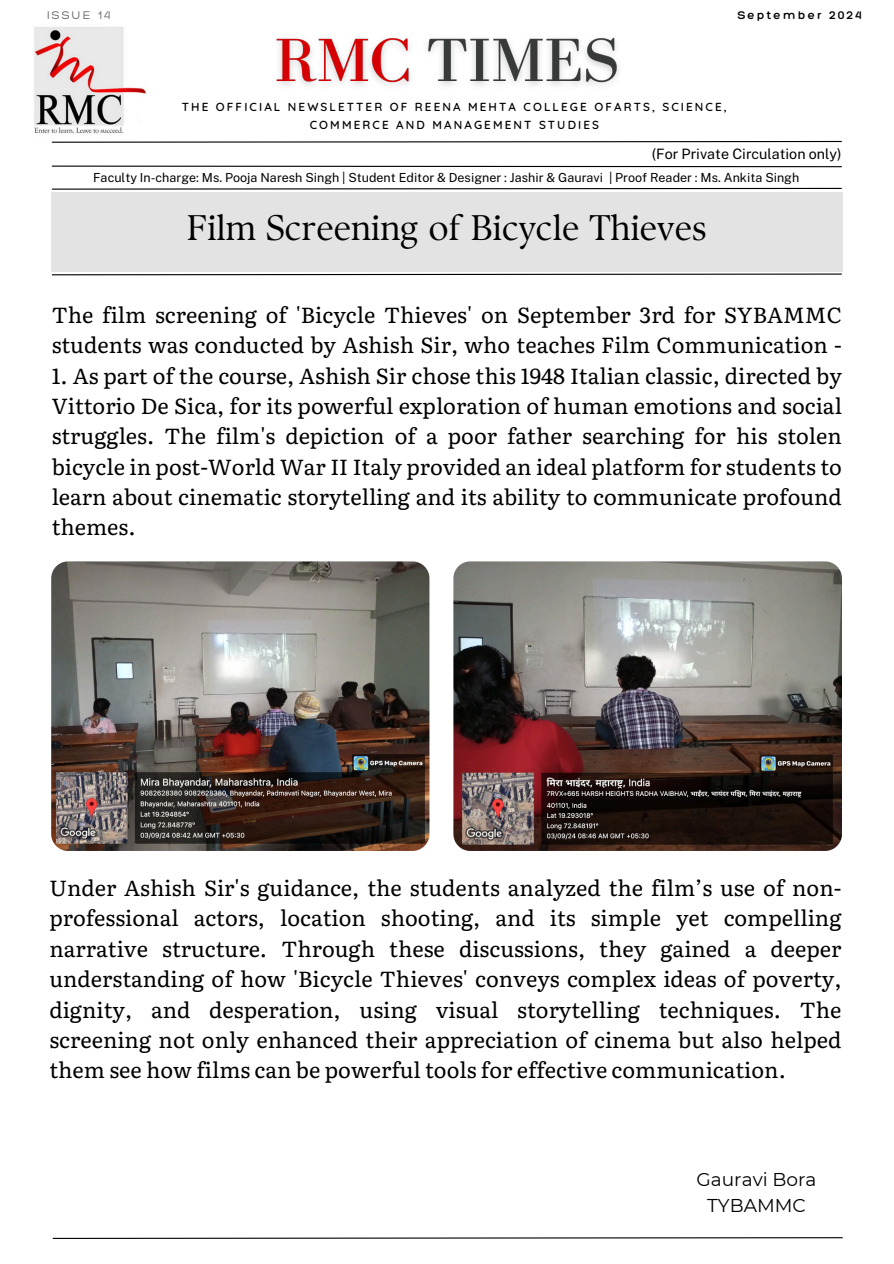
<style>
.page{position:relative;width:894px;height:1264px;background:#fff}
.page>*{position:absolute;margin:0;border:0;box-sizing:border-box;transform-origin:0 0}
.t1{font:35.55px "TY Serif D";color:#000}
.t2{font:21.75px/30.3px "Literata";color:#000;text-align:justify}
.t3{font:18.6px/25.8px "Montserrat";color:#000;text-align:center}
.t4{font:14.25px "Public Sans";color:#000}
.t5{font:12.45px "Public Sans";color:#000}
.t6{font:300 12px "Hero";letter-spacing:.18em;color:#010101}
.t7{font:300 12px "Hero";letter-spacing:.18em;color:#666}
.t8{font:600 11.7px/17.5px "Quicksand";letter-spacing:.18em;color:#010101;text-align:center}
</style>
<div class="page">
<svg style="left:51px;top:165px;width:791px;height:3px"></svg>
<img style="left:34px;top:27px;width:112px;height:107px">
<div style="left:52px;top:192px;width:790px;height:79px;background:#e3e3e3"></div>
<svg style="left:52px;top:1237px;width:791px;height:2px"></svg>
<svg style="left:51px;top:140px;width:791px;height:3px"></svg>
<svg style="left:51px;top:273px;width:791px;height:3px"></svg>
<svg style="left:51px;top:187px;width:791px;height:3px"></svg>
<img style="left:51px;top:561px;width:378px;height:289px;border-radius:17px">
<img style="left:453px;top:561px;width:388px;height:289px;border-radius:17px">
<img style="left:276px;top:37px;width:343px;height:49px">
<h5 class="t7" style="left:47px;top:7px;width:65px">ISSUE 14</h5>
<h6 class="t6" style="left:737px;top:7px;width:125px">September 2024</h6>
<p class="t8" style="left:182px;top:98px;width:546px">THE OFFICIAL NEWSLETTER OF REENA MEHTA COLLEGE OFARTS, SCIENCE,<br>COMMERCE AND MANAGEMENT STUDIES</p>
<h2 class="t4" style="left:651px;top:146px;width:191px">(For Private Circulation only)</h2>
<h3 class="t5" style="left:93px;top:170px;width:707px">Faculty In-charge: Ms. Pooja Naresh Singh | Student Editor &amp; Designer : Jashir &amp; Gauravi | Proof Reader : Ms. Ankita Singh</h3>
<h4 class="t1" style="left:187px;top:206px;width:521px">Film Screening of Bicycle Thieves</h4>
<h3 class="t2" style="left:52px;top:298px;width:791px">The film screening of 'Bicycle Thieves' on September 3rd for SYBAMMC students was conducted by Ashish Sir, who teaches Film Communication -</h3>
<h3 class="t2" style="left:52px;top:359px;width:791px">1. As part of the course, Ashish Sir chose this 1948 Italian classic, directed by Vittorio De Sica, for its powerful exploration of human emotions and social struggles. The film's depiction of a poor father searching for his stolen bicycle in post-World War II Italy provided an ideal platform for students to learn about cinematic storytelling and its ability to communicate profound themes.</h3>
<p class="t2" style="left:49px;top:871px;width:793px">Under Ashish Sir's guidance, the students analyzed the film’s use of non&shy;professional actors, location shooting, and its simple yet compelling narrative structure. Through these discussions, they gained a deeper understanding of how 'Bicycle Thieves' conveys complex ideas of poverty, dignity, and desperation, using visual storytelling techniques. The screening not only enhanced their appreciation of cinema but also helped them see how films can be powerful tools for effective communication.</p>
<p class="t3" style="left:696px;top:1166px;width:121px">Gauravi Bora<br>TYBAMMC</p>
</div>
